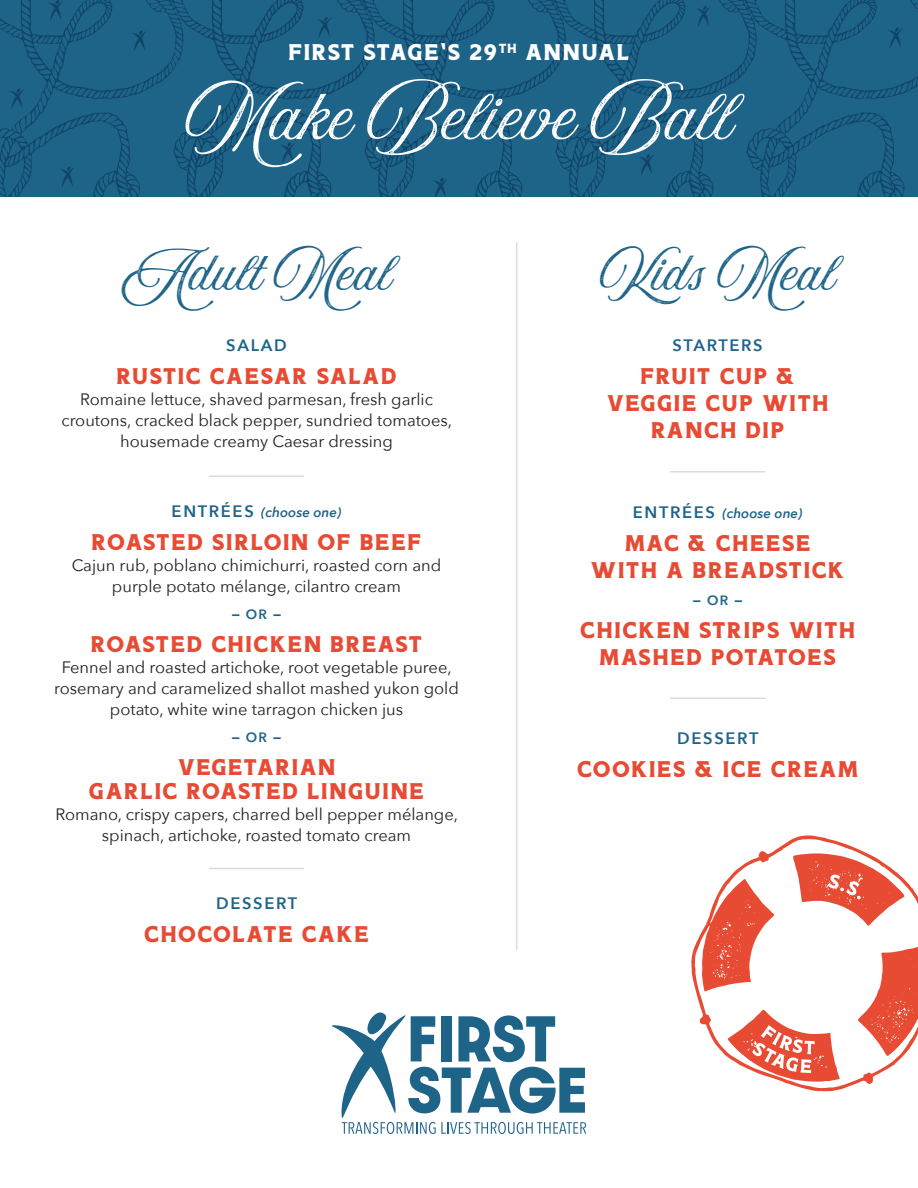
<style>
.page{position:relative;width:918px;height:1188px;background:#fff}
.page>*{position:absolute;margin:0;border:0;box-sizing:border-box;transform-origin:0 0}
.t1{font:60px "Aurora Aged";letter-spacing:-.01em;color:#fff}
.t2{font:45px "Aurora Aged";letter-spacing:-.01em;color:#1e6489}
.t3{font:22.5px/27px "Neilvard Semibold One";letter-spacing:.04em;color:#e74b33;text-align:center}
.t4{font:22.5px "Neilvard Semibold One";letter-spacing:.03em;color:#fff}
.t5{font:16.5px/21px "Avenir Next";color:#231f20;text-align:center}
.t6{font:600 16.5px "Avenir Next";letter-spacing:.1em;color:#1e6489}
.t7{font:italic 600 13.5px "Avenir Next";color:#1e6489}
.t8{font:800 13.5px "Avenir Next";color:#1e6489}
.s1{font-style:normal;font-size:16.5px}
.s2{font-weight:600}
</style>
<div class="page">
<svg style="left:0;top:0;width:918px;height:197px;background:#1c6085"></svg>
<svg style="left:317px;top:17px;width:15px;height:21px"></svg>
<svg style="left:696px;top:6px;width:15px;height:21px"></svg>
<svg style="left:433px;top:178px;width:15px;height:19px"></svg>
<svg style="left:888px;top:27px;width:15px;height:22px"></svg>
<svg style="left:639px;top:154px;width:15px;height:21px"></svg>
<svg style="left:280px;top:142px;width:15px;height:21px"></svg>
<svg style="left:60px;top:166px;width:15px;height:22px"></svg>
<svg style="left:9px;top:88px;width:15px;height:22px"></svg>
<svg style="left:48px;top:0;width:15px;height:21px"></svg>
<svg style="left:132px;top:30px;width:15px;height:21px"></svg>
<svg style="left:331px;top:1012px;width:255px;height:122px"></svg>
<hr style="left:209px;top:476px;width:95px;height:1px;background:#d7ded3">
<hr style="left:209px;top:868px;width:95px;height:1px;background:#d7ded3">
<hr style="left:670px;top:471px;width:95px;height:1px;background:#d7ded3">
<hr style="left:670px;top:698px;width:95px;height:1px;background:#d7ded3">
<hr style="left:516px;top:242px;width:1px;height:708px;background:#d7ded3">
<svg style="left:691px;top:835px;width:227px;height:256px"></svg>
<svg style="left:793px;top:853px;width:112px;height:73px"></svg>
<svg style="left:727px;top:1009px;width:113px;height:73px"></svg>
<svg style="left:858px;top:944px;width:60px;height:112px"></svg>
<p class="t4" style="left:288px;top:36px;width:343px">FIRST STAGE’S 29<sup>TH</sup> ANNUAL</p>
<p class="t1" style="left:186px;top:84px;width:548px">Make Believe Ball</p>
<p class="t2" style="left:122px;top:248px;width:271px">Adult Meal</p>
<p class="t6" style="left:226px;top:331px;width:62px">SALAD</p>
<p class="t3" style="left:116px;top:362px;width:282px">RUSTIC CAESAR SALAD</p>
<p class="t5" style="left:61px;top:388px;width:392px">Romaine lettuce, shaved parmesan, fresh garlic croutons, cracked black pepper, sundried tomatoes, housemade creamy Caesar dressing</p>
<p class="t7" style="left:172px;top:500px;width:171px"><span class="s1">ENTRÉES</span> (choose one)</p>
<p class="t3" style="left:91px;top:528px;width:332px">ROASTED SIRLOIN OF BEEF</p>
<p class="t5" style="left:72px;top:554px;width:371px">Cajun rub, poblano chimichurri, roasted corn and purple potato mélange, cilantro cream</p>
<p class="t8" style="left:232px;top:606px;width:51px">— <span class="s2">OR</span> —</p>
<p class="t3" style="left:91px;top:630px;width:333px">ROASTED CHICKEN BREAST</p>
<p class="t5" style="left:54px;top:656px;width:406px">Fennel and roasted artichoke, root vegetable puree, rosemary and caramelized shallot mashed yukon gold potato, white wine tarragon chicken jus</p>
<p class="t8" style="left:232px;top:729px;width:51px">— <span class="s2">OR</span> —</p>
<p class="t3" style="left:89px;top:755px;width:337px;line-height:24px">VEGETARIAN<br>GARLIC ROASTED LINGUINE</p>
<p class="t5" style="left:55px;top:803px;width:404px">Romano, crispy capers, charred bell pepper mélange, spinach, artichoke, roasted tomato cream</p>
<p class="t6" style="left:216px;top:889px;width:83px">DESSERT</p>
<p class="t3" style="left:144px;top:920px;width:227px">CHOCOLATE CAKE</p>
<p class="t2" style="left:600px;top:248px;width:236px">Kids Meal</p>
<p class="t6" style="left:673px;top:331px;width:92px">STARTERS</p>
<p class="t3" style="left:606px;top:362px;width:224px">FRUIT CUP &amp;<br>VEGGIE CUP WITH<br>RANCH DIP</p>
<p class="t7" style="left:633px;top:501px;width:171px"><span class="s1">ENTRÉES</span> (choose one)</p>
<p class="t3" style="left:590px;top:529px;width:256px">MAC &amp; CHEESE<br>WITH A BREADSTICK</p>
<p class="t8" style="left:693px;top:591px;width:51px">— <span class="s2">OR</span> —</p>
<p class="t3" style="left:580px;top:616px;width:277px">CHICKEN STRIPS WITH<br>MASHED POTATOES</p>
<p class="t6" style="left:677px;top:724px;width:83px">DESSERT</p>
<p class="t3" style="left:577px;top:755px;width:283px">COOKIES &amp; ICE CREAM</p>
</div>
